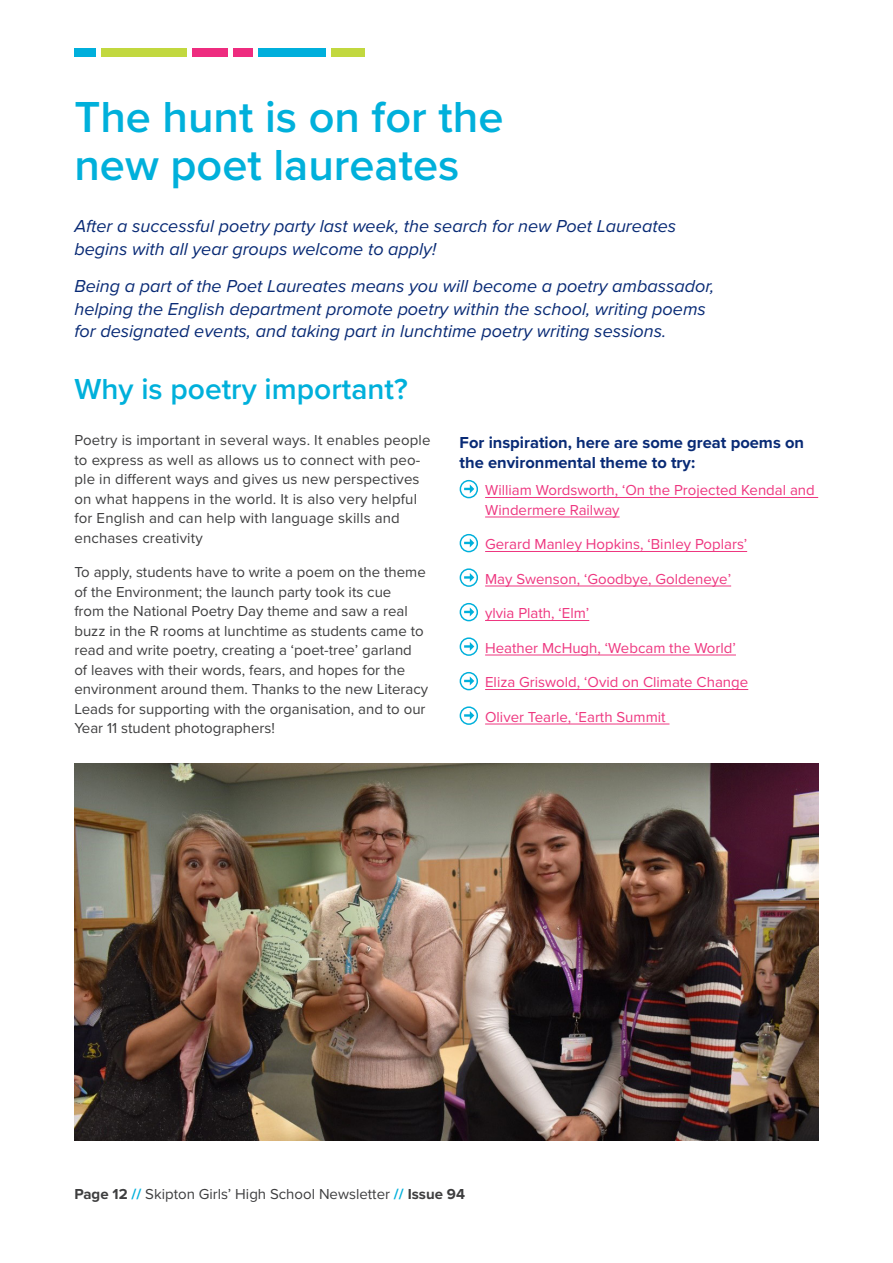
<style>
.page{position:relative;width:893px;height:1263px;background:#fff}
.page>*{position:absolute;margin:0;border:0;box-sizing:border-box;transform-origin:0 0}
.Heading_1{font:600 45px/48px "Proxima Nova";color:#00b0db}
.Heading_2{font:600 30px "Proxima Nova";color:#00b0db}
.Intro_Parag{font:italic 18px/22.5px "Proxima Nova";color:#082a75}
.t1{font:700 16.5px/20.7px "Proxima Nova";color:#082a75}
.t2{font:15px/19.5px "Proxima Nova";color:#3e3e3f}
.t3{font:15px/19.5px "Proxima Nova";color:#ee3780}
.s1{font-weight:700}
.s2{font-weight:700;color:#00b0db}
</style>
<div class="page">
<div style="left:101px;top:49px;width:86px;height:8px;background:#c2d83f"></div>
<div style="left:233px;top:49px;width:19px;height:8px;background:#ee2c7f"></div>
<div style="left:331px;top:49px;width:33px;height:8px;background:#c2d83f"></div>
<div style="left:258px;top:49px;width:67px;height:8px;background:#00afdc"></div>
<div style="left:192px;top:49px;width:36px;height:8px;background:#ee2c7f"></div>
<div style="left:74px;top:49px;width:22px;height:8px;background:#00afdc"></div>
<img style="left:74px;top:763px;width:745px;height:378px">
<hr style="left:485px;top:497px;width:333px;height:1px;background:#ee3780">
<hr style="left:485px;top:517px;width:135px;height:1px;background:#ee3780">
<hr style="left:485px;top:551px;width:262px;height:1px;background:#ee3780">
<hr style="left:485px;top:586px;width:246px;height:1px;background:#ee3780">
<hr style="left:485px;top:620px;width:104px;height:1px;background:#ee3780">
<hr style="left:485px;top:655px;width:251px;height:1px;background:#ee3780">
<hr style="left:485px;top:689px;width:263px;height:1px;background:#ee3780">
<hr style="left:485px;top:724px;width:184px;height:1px;background:#ee3780">
<svg style="left:460px;top:480px;width:18px;height:18px"></svg>
<svg style="left:460px;top:534px;width:18px;height:18px"></svg>
<svg style="left:460px;top:568px;width:18px;height:19px"></svg>
<svg style="left:460px;top:603px;width:18px;height:18px"></svg>
<svg style="left:460px;top:637px;width:18px;height:19px"></svg>
<svg style="left:460px;top:672px;width:18px;height:18px"></svg>
<svg style="left:460px;top:706px;width:18px;height:19px"></svg>
<p class="Heading_1" style="left:74px;top:92px;width:430px">The hunt is on for the new poet laureates</p>
<p class="Intro_Parag" style="left:74px;top:214px;width:603px">After a successful poetry party last week, the search for new Poet Laureates begins with all year groups welcome to apply!</p>
<p class="Intro_Parag" style="left:74px;top:274px;width:641px">Being a part of the Poet Laureates means you will become a poetry ambassador, helping the English department promote poetry within the school, writing poems for designated events, and taking part in lunchtime poetry writing sessions.</p>
<p class="Heading_2" style="left:74px;top:367px;width:335px">Why is poetry important?</p>
<p class="t2" style="left:74px;top:430px;width:358px">Poetry is important in several ways. It enables people to express as well as allows us to connect with peo&shy;ple in different ways and gives us new perspectives on what happens in the world. It is also very helpful for English and can help with language skills and enchases creativity</p>
<p class="t2" style="left:74px;top:562px;width:355px">To apply, students have to write a poem on the theme of the Environment; the launch party took its cue<br>from the National Poetry Day theme and saw a real buzz in the R rooms at lunchtime as students came to read and write poetry, creating a ‘poet-tree’ garland of leaves with their words, fears, and hopes for the environment around them. Thanks to the new Literacy Leads for supporting with the organisation, and to our Year 11 student photographers!</p>
<p class="t1" style="left:460px;top:431px;width:346px">For inspiration, here are some great poems on the environmental theme to try:</p>
<p class="t3" style="left:485px;top:480px;width:331px">William Wordsworth, ‘On the Projected Kendal and<br>Windermere Railway</p>
<p class="t3" style="left:485px;top:534px;width:264px">Gerard Manley Hopkins, ‘Binley Poplars’</p>
<p class="t3" style="left:485px;top:568px;width:248px">May Swenson, ‘Goodbye, Goldeneye’</p>
<p class="t3" style="left:485px;top:603px;width:106px">ylvia Plath, ‘Elm’</p>
<p class="t3" style="left:485px;top:637px;width:252px">Heather McHugh, ‘Webcam the World’</p>
<p class="t3" style="left:485px;top:672px;width:265px">Eliza Griswold, ‘Ovid on Climate Change</p>
<p class="t3" style="left:485px;top:706px;width:182px">Oliver Tearle, ‘Earth Summit</p>
<p class="t2" style="left:74px;top:1184px;width:392px"><span class="s1">Page 12</span> <span class="s2">//</span> Skipton Girls’ High School Newsletter <span class="s2">//</span> <span class="s1">Issue 94</span></p>
</div>
